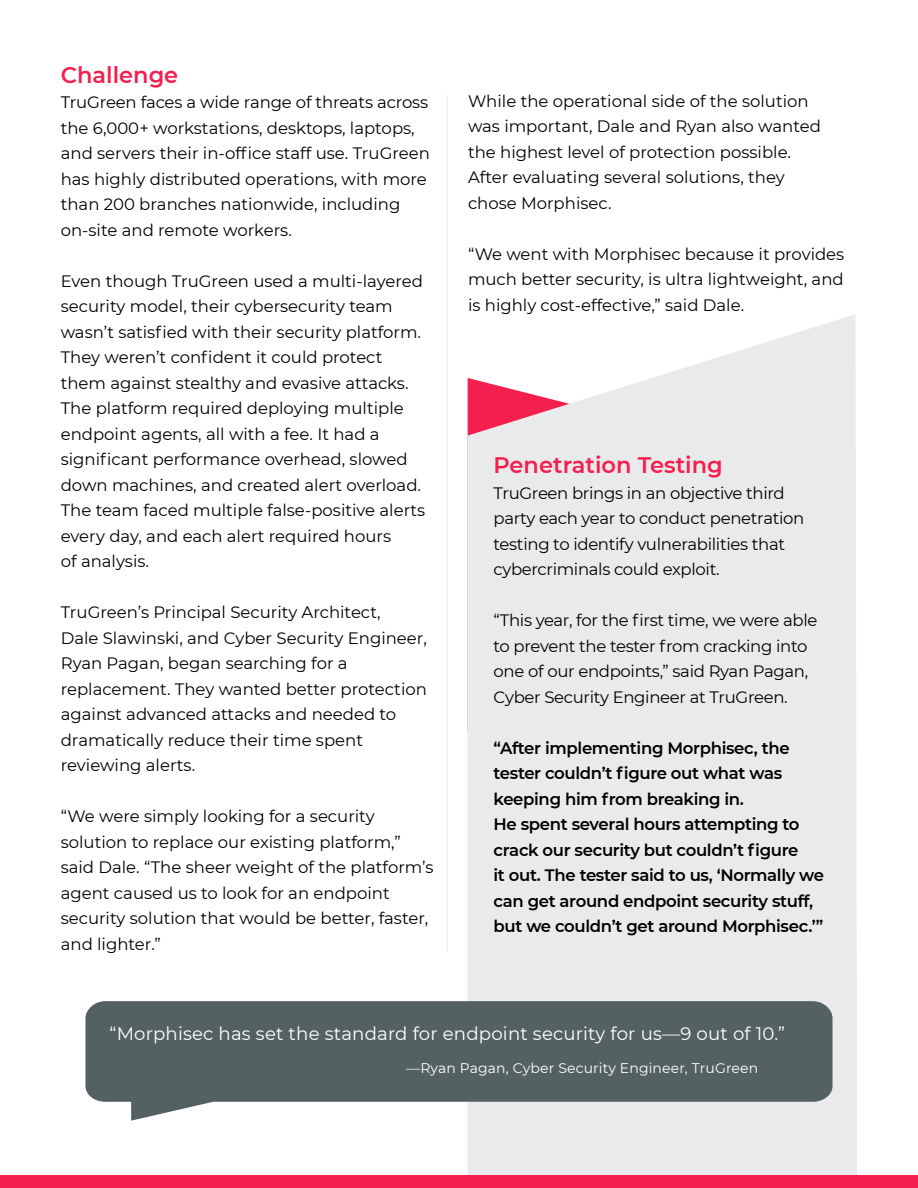
<style>
.page{position:relative;width:918px;height:1188px;background:#fff}
.page>*{position:absolute;margin:0;border:0;box-sizing:border-box;transform-origin:0 0}
.t1{font:600 22.5px "Montserrat";color:#f51f4f}
.t2{font:18.15px "Montserrat";letter-spacing:.01em;color:#fff}
.t3{font:16.5px/25.5px "Montserrat";color:#000}
.t4{font:16.5px/25.5px "Montserrat";letter-spacing:-.02em;color:#000}
.t5{font:600 16.5px/25.5px "Montserrat";letter-spacing:-.02em;color:#000}
.t6{font:13.95px "Montserrat";letter-spacing:.01em;color:#fff}
</style>
<div class="page">
<svg style="left:467px;top:314px;width:390px;height:861px;fill:#e9eaeb"></svg>
<div style="left:0;top:1175px;width:918px;height:13px;background:#f51f4f"></div>
<hr style="left:447px;top:94px;width:1px;height:858px;background:#b0c4c9">
<svg style="left:85px;top:1001px;width:748px;height:120px;fill:#546163"></svg>
<p class="t1" style="left:61px;top:59px;width:119px">Challenge</p>
<p class="t3" style="left:61px;top:89px;width:371px">TruGreen faces a wide range of threats across the 6,000+ workstations, desktops, laptops, and servers their in-office staff use. TruGreen has highly distributed operations, with more than 200 branches nationwide, including on-site and remote workers.</p>
<p class="t3" style="left:61px;top:267px;width:366px">Even though TruGreen used a multi-layered security model, their cybersecurity team wasn’t satisfied with their security platform.<br>They weren’t confident it could protect them against stealthy and evasive attacks.<br>The platform required deploying multiple endpoint agents, all with a fee. It had a significant performance overhead, slowed down machines, and created alert overload.<br>The team faced multiple false-positive alerts every day, and each alert required hours<br>of analysis.</p>
<p class="t3" style="left:61px;top:599px;width:368px">TruGreen’s Principal Security Architect,<br>Dale Slawinski, and Cyber Security Engineer, Ryan Pagan, began searching for a replacement. They wanted better protection against advanced attacks and needed to dramatically reduce their time spent reviewing alerts.</p>
<p class="t3" style="left:61px;top:803px;width:374px">“We were simply looking for a security solution to replace our existing platform,” said Dale. “The sheer weight of the platform’s agent caused us to look for an endpoint security solution that would be better, faster, and lighter.”</p>
<p class="t3" style="left:468px;top:88px;width:354px">While the operational side of the solution was important, Dale and Ryan also wanted the highest level of protection possible.<br>After evaluating several solutions, they chose Morphisec.</p>
<p class="t3" style="left:468px;top:241px;width:378px;text-align:justify">“We went with Morphisec because it provides much better security, is ultra lightweight, and is highly cost-effective,” said Dale.</p>
<p class="t1" style="left:494px;top:449px;width:231px">Penetration Testing</p>
<p class="t4" style="left:494px;top:480px;width:312px">TruGreen brings in an objective third party each year to conduct penetration testing to identify vulnerabilities that cybercriminals could exploit.</p>
<p class="t4" style="left:494px;top:607px;width:325px">“This year, for the first time, we were able to prevent the tester from cracking into one of our endpoints,” said Ryan Pagan, Cyber Security Engineer at TruGreen.</p>
<p class="t5" style="left:494px;top:734px;width:332px">“After implementing Morphisec, the tester couldn’t figure out what was keeping him from breaking in.<br>He spent several hours attempting to crack our security but couldn’t figure<br>it out. The tester said to us, ‘Normally we can get around endpoint security stuff, but we couldn’t get around Morphisec.’”</p>
<p class="t2" style="left:110px;top:1021px;width:677px">“Morphisec has set the standard for endpoint security for us—9 out of 10.”</p>
<p class="t6" style="left:406px;top:1059px;width:353px">—Ryan Pagan, Cyber Security Engineer, TruGreen</p>
</div>
